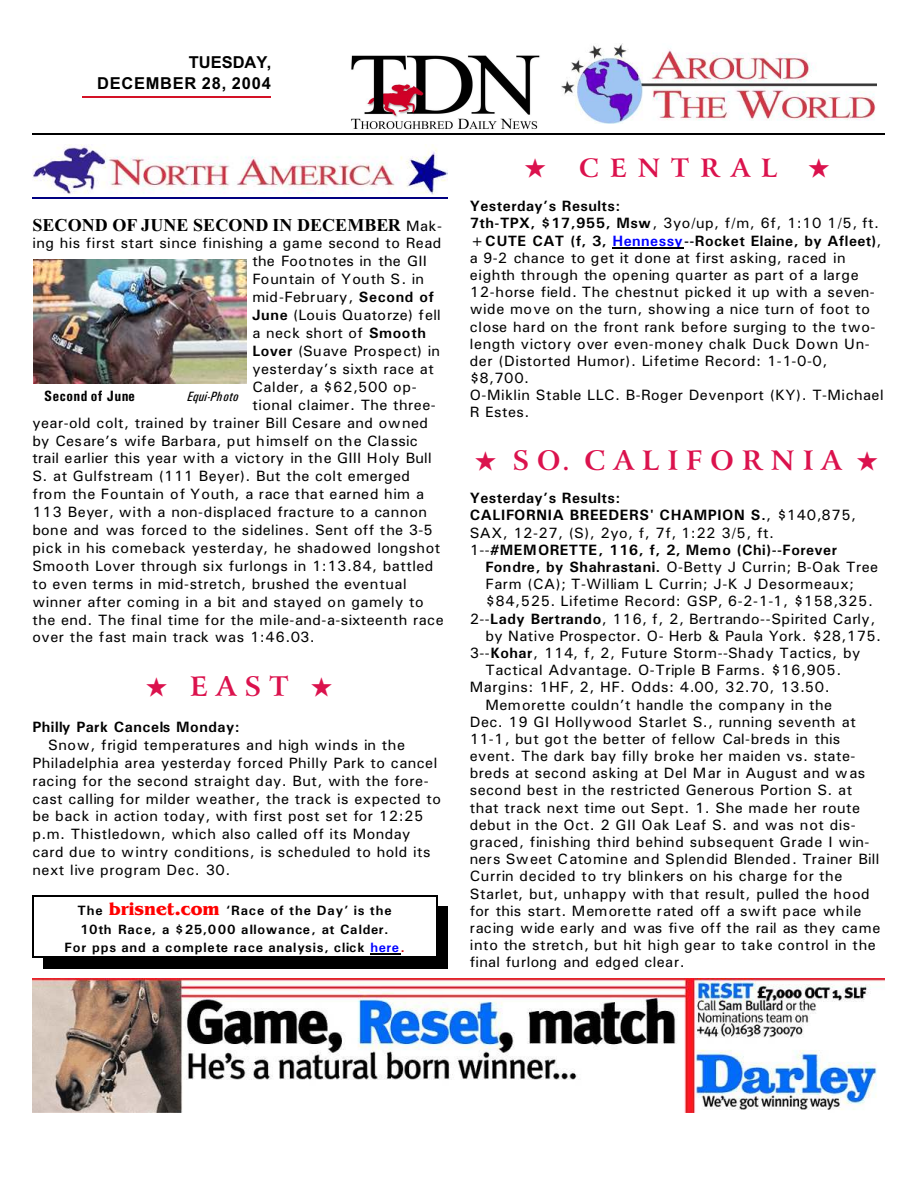
<style>
.page{position:relative;width:918px;height:1188px;background:#fff}
.page>*{position:absolute;margin:0;border:0;box-sizing:border-box;transform-origin:0 0}
.t1{font:700 27px "Arrus BT";letter-spacing:.295em;color:#db124d}
.t2{font:700 25.5px "Arrus BT";letter-spacing:.43em;color:#db124d}
.t3{font:700 18px "Times New Roman";letter-spacing:.005em;color:#000}
.t4{font:700 16.5px/21.6px "Arial";letter-spacing:.045em;color:#000;text-align:right}
.t5{font:15px/17.2px "Univers";letter-spacing:.03em;color:#000}
.t6{font:15px "Univers";letter-spacing:.01em;color:#000}
.t7{font:700 15px/17.1px "Univers";letter-spacing:.035em;color:#000}
.t8{font:15px "Univers";letter-spacing:.06em;color:#000}
.t9{font:700 15px "Univers Condensed";letter-spacing:.035em;color:#000}
.t10{font:700 13.5px/18.6px "Univers";letter-spacing:.065em;color:#000;text-align:center}
.t11{font:italic 13.5px "Univers Condensed";letter-spacing:.015em;color:#000}
.s1{font-family:"Univers";font-weight:400;font-size:15px}
.s2{font-weight:700}
.s3{font-family:"Benguiat Bk BT";font-size:18px;color:#f00}
.s4{color:#00f}
.s5{color:#d10000}
.s6{font-weight:700;color:#00f}
.s7{font-weight:400}
</style>
<div class="page">
<hr style="left:82px;top:96px;width:189px;height:2px;background:#d41226">
<img style="left:561px;top:44px;width:315px;height:79px">
<img style="left:351px;top:55px;width:189px;height:75px">
<hr style="left:32px;top:134px;width:853px;height:1px;background:#000">
<img style="left:32px;top:145px;width:416px;height:49px">
<hr style="left:32px;top:197px;width:416px;height:1px;background:#000080">
<img style="left:34px;top:259px;width:213px;height:125px">
<img style="left:32px;top:979px;width:852px;height:133px">
<hr style="left:613px;top:247px;width:71px;height:1px;background:#000">
<hr style="left:370px;top:953px;width:30px;height:2px;background:#000">
<hr style="left:32px;top:895px;width:2px;height:63px;background:#000">
<hr style="left:436px;top:895px;width:1px;height:63px;background:#000">
<hr style="left:32px;top:895px;width:405px;height:1px;background:#000">
<hr style="left:32px;top:957px;width:405px;height:1px;background:#000">
<div style="left:437px;top:906px;width:11px;height:63px;background:#000"></div>
<div style="left:43px;top:958px;width:405px;height:11px;background:#000"></div>
<p class="t4" style="left:97px;top:52px;width:176px">TUESDAY,<br>DECEMBER 28, 2004</p>
<p class="t3" style="left:32px;top:218px;width:411px">SECOND OF JUNE SECOND IN DECEMBER <span class="s1">Mak-</span></p>
<p class="t5" style="left:32px;top:236px;width:411px">ing his first start since finishing a game second to Read</p>
<p class="t6" style="left:252px;top:256px;width:176px">the Footnotes in the GII</p>
<p class="t6" style="left:252px;top:274px;width:173px">Fountain of Youth S. in</p>
<p class="t5" style="left:252px;top:290px;width:183px">mid-February, <span class="s2">Second of</span></p>
<p class="t6" style="left:252px;top:310px;width:190px"><span class="s2">June</span> (Louis Quatorze) fell</p>
<p class="t5" style="left:252px;top:326px;width:175px">a neck short of <span class="s2">Smooth</span></p>
<p class="t6" style="left:252px;top:346px;width:189px"><span class="s2">Lover</span> (Suave Prospect) in</p>
<p class="t5" style="left:252px;top:361px;width:183px">yesterday’s sixth race at</p>
<p class="t5" style="left:252px;top:379px;width:166px">Calder, a $62,500 op-</p>
<p class="t5" style="left:252px;top:397px;width:185px">tional claimer. The three-</p>
<p class="t5" style="left:32px;top:415px;width:397px">year-old colt, trained by trainer Bill Cesare and owned</p>
<p class="t6" style="left:32px;top:435px;width:387px">by Cesare’s wife Barbara, put himself on the Classic</p>
<p class="t6" style="left:32px;top:453px;width:401px">trail earlier this year with a victory in the GIII Holy Bull</p>
<p class="t5" style="left:32px;top:469px;width:379px">S. at Gulfstream (111 Beyer). But the colt emerged</p>
<p class="t8" style="left:32px;top:489px;width:393px">from the Fountain of Youth, a race that earned him a</p>
<p class="t5" style="left:32px;top:505px;width:396px">113 Beyer, with a non-displaced fracture to a cannon</p>
<p class="t5" style="left:32px;top:523px;width:402px">bone and was forced to the sidelines. Sent off the 3-5</p>
<p class="t5" style="left:32px;top:541px;width:410px">pick in his comeback yesterday, he shadowed longshot</p>
<p class="t5" style="left:32px;top:558px;width:403px">Smooth Lover through six furlongs in 1:13.84, battled</p>
<p class="t5" style="left:32px;top:576px;width:376px">to even terms in mid-stretch, brushed the eventual</p>
<p class="t5" style="left:32px;top:594px;width:393px">winner after coming in a bit and stayed on gamely to</p>
<p class="t5" style="left:32px;top:612px;width:413px">the end. The final time for the mile-and-a-sixteenth race</p>
<p class="t5" style="left:32px;top:630px;width:284px">over the fast main track was 1:46.03.</p>
<p class="t9" style="left:44px;top:391px;width:92px">Second of June</p>
<p class="t11" style="left:187px;top:392px;width:53px">Equi-Photo</p>
<h1 class="t1" style="left:146px;top:676px;width:188px">★ EAST ★</h1>
<p class="t7" style="left:32px;top:719px;width:209px">Philly Park Cancels Monday:</p>
<p class="t5" style="left:32px;top:737px;width:410px;line-height:17.9px;text-indent:16px">Snow, frigid temperatures and high winds in the Philadelphia area yesterday forced Philly Park to cancel racing for the second straight day. But, with the fore&shy;cast calling for milder weather, the track is expected to be back in action today, with first post set for 12:25 p.m. Thistledown, which also called off its Monday card due to wintry conditions, is scheduled to hold its next live program Dec. 30.</p>
<p class="t10" style="left:64px;top:902px;width:342px">The <span class="s3">brisnet.com</span> ‘Race of the Day’ is the<br>10th Race, a $25,000 allowance, at Calder.<br>For pps and a complete race analysis, click <span class="s4">here</span><span class="s5">.</span></p>
<h2 class="t2" style="left:525px;top:157px;width:254px">★ CENTRAL</h2>
<p class="t5" style="left:470px;top:199px;width:415px"><span class="s2">Yesterday’s Results:<br>7th-TPX, $17,955, Msw</span>, 3yo/up, f/m, 6f, 1:10 1/5, ft. <span class="s2">+CUTE CAT (f, 3,</span> <span class="s6">Hennessy</span><span class="s2">--Rocket Elaine, by Afleet)</span>, a 9-2 chance to get it done at first asking, raced in eighth through the opening quarter as part of a large 12-horse field. The chestnut picked it up with a seven&shy;wide move on the turn, showing a nice turn of foot to close hard on the front rank before surging to the two&shy;length victory over even-money chalk Duck Down Un&shy;der (Distorted Humor). Lifetime Record: 1-1-0-0, $8,700.<br>O-Miklin Stable LLC. B-Roger Devenport (KY). T-Michael R Estes.</p>
<h1 class="t1" style="left:475px;top:449px;width:405px">★ SO. CALIFORNIA ★</h1>
<p class="t7" style="left:470px;top:491px;width:388px">Yesterday’s Results:<br>CALIFORNIA BREEDERS' CHAMPION S.<span class="s7">, $140,875, SAX, 12-27, (S), 2yo, f, 7f, 1:22 3/5, ft.<br>1--</span>#MEMORETTE, 116, f, 2, Memo (Chi)--Forever</p>
<p class="t5" style="left:485px;top:560px;width:394px"><span class="s2">Fondre, by Shahrastani.</span> O-Betty J Currin; B-Oak Tree</p>
<p class="t5" style="left:485px;top:577px;width:370px">Farm (CA); T-William L Currin; J-K J Desormeaux;</p>
<p class="t5" style="left:485px;top:594px;width:389px">$84,525. Lifetime Record: GSP, 6-2-1-1, $158,325.</p>
<p class="t5" style="left:470px;top:611px;width:407px">2--<span class="s2">Lady Bertrando</span>, 116, f, 2, Bertrando--Spirited Carly,</p>
<p class="t5" style="left:485px;top:628px;width:397px">by Native Prospector. O- Herb &amp; Paula York. $28,175.</p>
<p class="t5" style="left:470px;top:645px;width:392px">3--<span class="s2">Kohar</span>, 114, f, 2, Future Storm--Shady Tactics, by</p>
<p class="t5" style="left:485px;top:663px;width:357px">Tactical Advantage. O-Triple B Farms. $16,905.</p>
<p class="t5" style="left:470px;top:680px;width:362px">Margins: 1HF, 2, HF. Odds: 4.00, 32.70, 13.50.</p>
<p class="t5" style="left:485px;top:697px;width:348px">Memorette couldn’t handle the company in the</p>
<p class="t5" style="left:470px;top:714px;width:388px">Dec. 19 GI Hollywood Starlet S., running seventh at</p>
<p class="t6" style="left:470px;top:734px;width:372px">11-1, but got the better of fellow Cal-breds in this</p>
<p class="t5" style="left:470px;top:749px;width:387px">event. The dark bay filly broke her maiden vs. state-</p>
<p class="t5" style="left:470px;top:766px;width:397px">breds at second asking at Del Mar in August and was</p>
<p class="t5" style="left:470px;top:783px;width:384px">second best in the restricted Generous Portion S. at</p>
<p class="t5" style="left:470px;top:800px;width:392px">that track next time out Sept. 1. She made her route</p>
<p class="t5" style="left:470px;top:817px;width:388px">debut in the Oct. 2 GII Oak Leaf S. and was not dis-</p>
<p class="t5" style="left:470px;top:835px;width:401px">graced, finishing third behind subsequent Grade I win-</p>
<p class="t6" style="left:470px;top:854px;width:411px">ners Sweet Catomine and Splendid Blended. Trainer Bill</p>
<p class="t5" style="left:470px;top:869px;width:374px">Currin decided to try blinkers on his charge for the</p>
<p class="t5" style="left:470px;top:886px;width:402px">Starlet, but, unhappy with that result, pulled the hood</p>
<p class="t6" style="left:470px;top:906px;width:393px">for this start. Memorette rated off a swift pace while</p>
<p class="t6" style="left:470px;top:923px;width:412px">racing wide early and was five off the rail as they came</p>
<p class="t5" style="left:470px;top:938px;width:408px">into the stretch, but hit high gear to take control in the</p>
<p class="t5" style="left:470px;top:955px;width:216px">final furlong and edged clear.</p>
</div>
